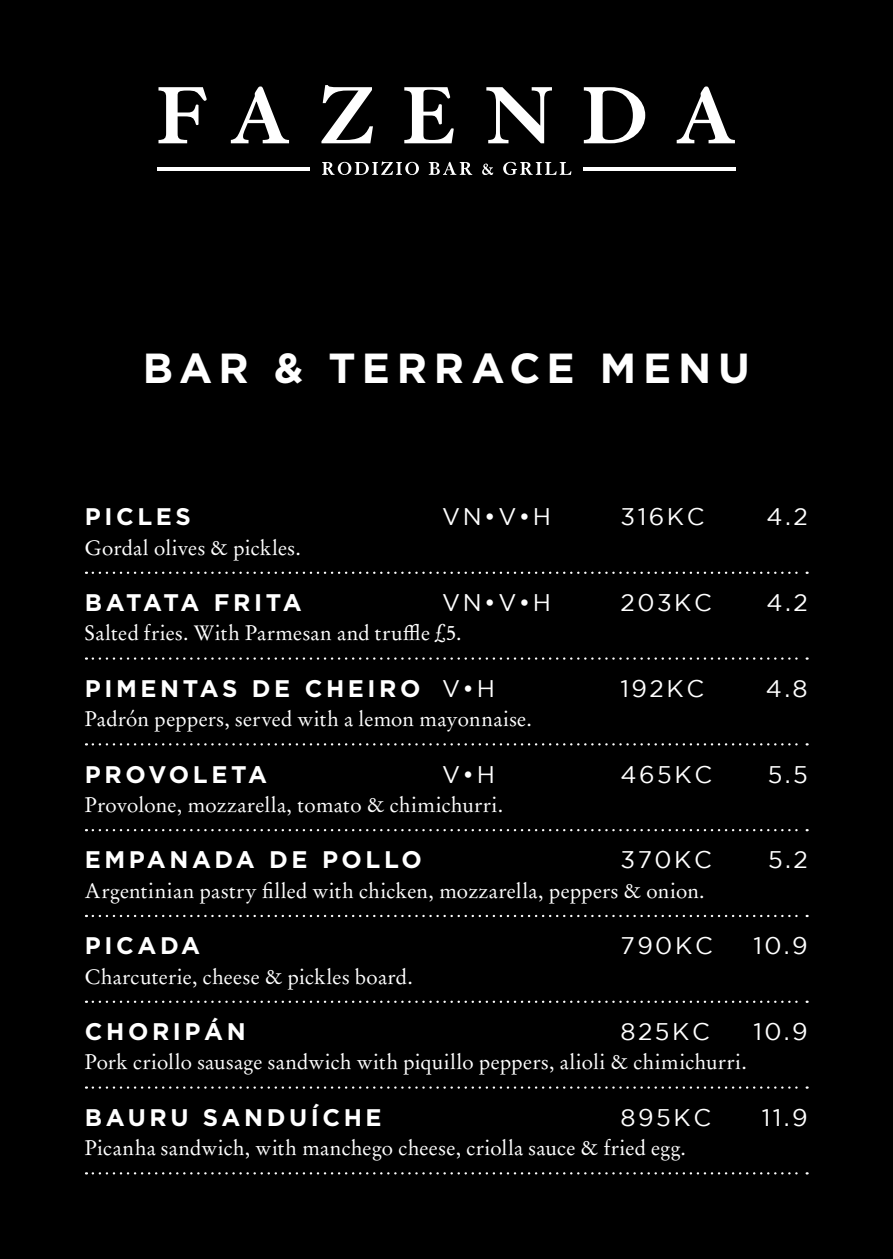
<style>
.page{position:relative;width:893px;height:1259px;background:#000}
.page>*{position:absolute;margin:0;border:0;box-sizing:border-box;transform-origin:0 0}
.t1{font:700 42px "Gotham";letter-spacing:.16em;color:#fff}
.t2{font:24px "Gotham";letter-spacing:.1em;color:#fff}
.t3{font:700 24px "Gotham";letter-spacing:.15em;color:#fff}
.t4{font:700 24px "Gotham";letter-spacing:.06em;color:#fff}
.t5{font:21px "Garamond No 8";letter-spacing:.015em;color:#fff}
.s1{font-weight:400}
</style>
<div class="page">
<svg style="left:158px;top:87px;width:49px;height:56px"></svg>
<svg style="left:231px;top:86px;width:58px;height:57px"></svg>
<svg style="left:321px;top:85px;width:52px;height:58px"></svg>
<svg style="left:404px;top:87px;width:50px;height:56px"></svg>
<svg style="left:486px;top:87px;width:66px;height:56px"></svg>
<svg style="left:584px;top:87px;width:61px;height:56px"></svg>
<svg style="left:677px;top:86px;width:58px;height:57px"></svg>
<svg style="left:322px;top:161px;width:97px;height:14px"></svg>
<svg style="left:429px;top:162px;width:43px;height:13px"></svg>
<svg style="left:482px;top:164px;width:11px;height:11px"></svg>
<svg style="left:503px;top:162px;width:68px;height:13px"></svg>
<hr style="left:157px;top:167px;width:153px;height:4px;background:#fff">
<hr style="left:583px;top:167px;width:153px;height:4px;background:#fff">
<svg style="left:93px;top:571px;width:715px;height:3px"></svg>
<svg style="left:93px;top:657px;width:715px;height:2px"></svg>
<svg style="left:93px;top:743px;width:715px;height:2px"></svg>
<svg style="left:93px;top:829px;width:715px;height:2px"></svg>
<svg style="left:93px;top:915px;width:715px;height:2px"></svg>
<svg style="left:93px;top:1000px;width:715px;height:3px"></svg>
<svg style="left:93px;top:1086px;width:715px;height:2px"></svg>
<svg style="left:93px;top:1172px;width:715px;height:2px"></svg>
<h1 class="t1" style="left:143px;top:343px;width:608px">BAR &amp; TERRACE MENU</h1>
<p class="t3" style="left:85px;top:503px;width:108px">PICLES</p>
<p class="t2" style="left:442px;top:503px;width:111px">VN•V•H</p>
<p class="t2" style="left:621px;top:503px;width:85px">316KC</p>
<p class="t2" style="left:767px;top:503px;width:43px">4.2</p>
<p class="t5" style="left:85px;top:532px;width:217px">Gordal olives &amp; pickles.</p>
<p class="t4" style="left:85px;top:588px;width:218px">BATATA FRITA</p>
<p class="t2" style="left:442px;top:589px;width:111px">VN•V•H</p>
<p class="t2" style="left:621px;top:589px;width:93px">203KC</p>
<p class="t2" style="left:767px;top:589px;width:43px">4.2</p>
<p class="t5" style="left:85px;top:617px;width:378px">Salted fries. With Parmesan and truffle £5.</p>
<p class="t3" style="left:85px;top:674px;width:412px">PIMENTAS DE CHEIRO <span class="s1">V•H</span></p>
<p class="t2" style="left:621px;top:675px;width:85px">192KC</p>
<p class="t2" style="left:766px;top:675px;width:43px">4.8</p>
<p class="t5" style="left:85px;top:703px;width:448px">Padrón peppers, served with a lemon mayonnaise.</p>
<p class="t3" style="left:85px;top:760px;width:184px">PROVOLETA</p>
<p class="t2" style="left:442px;top:760px;width:54px">V•H</p>
<p class="t2" style="left:621px;top:760px;width:93px">465KC</p>
<p class="t2" style="left:768px;top:760px;width:42px">5.5</p>
<p class="t5" style="left:85px;top:789px;width:420px">Provolone, mozzarella, tomato &amp; chimichurri.</p>
<p class="t3" style="left:85px;top:846px;width:339px">EMPANADA DE POLLO</p>
<p class="t2" style="left:621px;top:846px;width:93px">370KC</p>
<p class="t2" style="left:768px;top:846px;width:41px">5.2</p>
<p class="t5" style="left:85px;top:875px;width:621px">Argentinian pastry filled with chicken, mozzarella, peppers &amp; onion.</p>
<p class="t3" style="left:85px;top:931px;width:117px">PICADA</p>
<p class="t2" style="left:621px;top:932px;width:94px">790KC</p>
<p class="t2" style="left:753px;top:932px;width:56px">10.9</p>
<p class="t5" style="left:85px;top:960px;width:329px">Charcuterie, cheese &amp; pickles board.</p>
<p class="t3" style="left:85px;top:1017px;width:162px">CHORIPÁN</p>
<p class="t2" style="left:621px;top:1018px;width:91px">825KC</p>
<p class="t2" style="left:753px;top:1018px;width:56px">10.9</p>
<p class="t5" style="left:85px;top:1046px;width:663px">Pork criollo sausage sandwich with piquillo peppers, alioli &amp; chimichurri.</p>
<p class="t3" style="left:85px;top:1103px;width:298px">BAURU SANDUÍCHE</p>
<p class="t2" style="left:621px;top:1104px;width:92px">895KC</p>
<p class="t2" style="left:762px;top:1104px;width:47px">11.9</p>
<p class="t5" style="left:85px;top:1132px;width:603px">Picanha sandwich, with manchego cheese, criolla sauce &amp; fried egg.</p>
</div>
